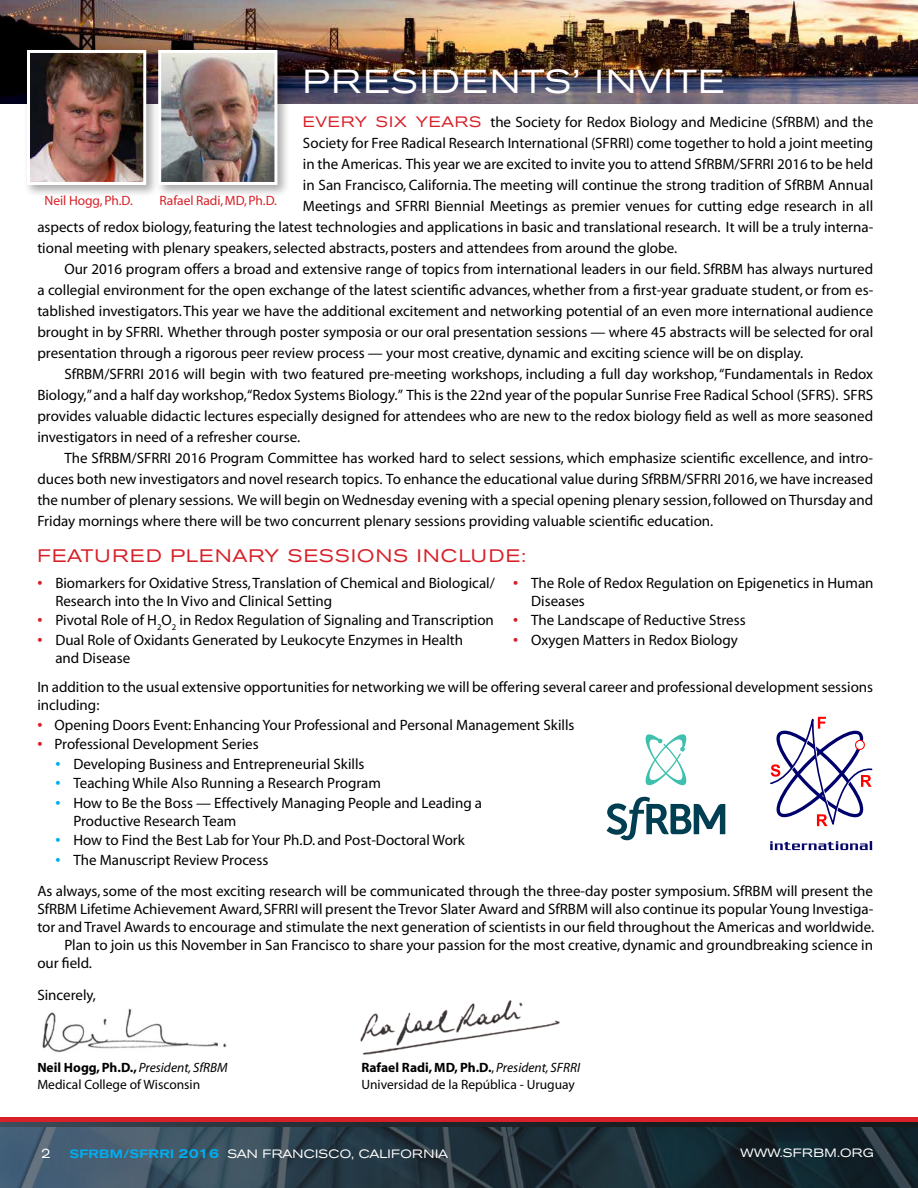
<style>
.page{position:relative;width:918px;height:1188px;background:#fff}
.page>*{position:absolute;margin:0;border:0;box-sizing:border-box;transform-origin:0 0}
.t1{font:expanded 33px "Akzidenz Grotesk BE";letter-spacing:.05em;color:#fff}
.t2{font:expanded 18px "Akzidenz Grotesk BE";letter-spacing:.07em;color:#d72027}
.t3{font:15px/18px "Myriad";color:#000}
.t4{font:700 13.5px "Myriad";color:#000}
.t5{font:13.5px "Myriad";color:#000}
.t6{font:13.5px "Myriad";letter-spacing:-.005em;color:#d72027}
.t7{font:expanded 12px "Akzidenz Grotesk BE";letter-spacing:.02em;color:#fff}
.s1{font-family:"Akzidenz Grotesk BE";font-stretch:expanded;color:#d72027}
.s2{font-weight:700;color:#d72027}
.s3{font-weight:700;color:#00aeef}
.s4{font-weight:400;font-style:italic}
.s5{font-weight:400}
.s6{font-size:13.5px}
.s7{font-weight:500;color:#00aeef}
.s8{font-weight:500;font-size:13.5px;color:#00aeef}
</style>
<div class="page">
<div style="left:0;top:1117px;width:918px;height:25px;background:linear-gradient(to right,#d72027,#d72027)"></div>
<svg style="left:0;top:1123px;width:918px;height:5px;background:#232d35"></svg>
<img style="left:0;top:1128px;width:918px;height:60px">
<img style="left:42px;top:1008px;width:185px;height:45px">
<img style="left:0;top:0;width:918px;height:104px">
<div style="left:24px;top:47px;width:135px;height:151px;background:#000;opacity:.33"></div>
<img style="left:31px;top:54px;width:111px;height:127px">
<div style="left:27px;top:50px;width:119px;height:135px;border:3px solid #fff"></div>
<div style="left:155px;top:47px;width:135px;height:151px;background:#000;opacity:.33"></div>
<img style="left:162px;top:54px;width:111px;height:127px">
<div style="left:158px;top:50px;width:119px;height:135px;border:3px solid #fff"></div>
<img style="left:360px;top:1000px;width:200px;height:55px">
<svg style="left:607px;top:797px;width:118px;height:43px"></svg>
<svg style="left:645px;top:734px;width:42px;height:52px"></svg>
<svg style="left:770px;top:841px;width:102px;height:9px"></svg>
<svg style="left:770px;top:717px;width:103px;height:110px"></svg>
<h1 class="t1" style="left:303px;top:62px;width:423px">PRESIDENTS’ INVITE</h1>
<p class="t3" style="left:303px;top:114px;width:572px"><span class="s1">EVERY SIX YEARS</span> the Society for Redox Biology and Medicine (SfRBM) and the</p>
<p class="t3" style="left:303px;top:135px;width:572px">Society for Free Radical Research International (SFRRI) come together to hold a joint meeting</p>
<p class="t3" style="left:303px;top:156px;width:572px">in the Americas. This year we are excited to invite you to attend SfRBM/SFRRI 2016 to be held</p>
<p class="t3" style="left:303px;top:177px;width:572px">in San Francisco, California. The meeting will continue the strong tradition of SfRBM Annual</p>
<p class="t3" style="left:303px;top:198px;width:572px">Meetings and SFRRI Biennial Meetings as premier venues for cutting edge research in all</p>
<p class="t3" style="left:37px;top:219px;width:838px">aspects of redox biology, featuring the latest technologies and applications in basic and translational research. It will be a truly interna-</p>
<p class="t3" style="left:37px;top:240px;width:641px">tional meeting with plenary speakers, selected abstracts, posters and attendees from around the globe.</p>
<p class="t3" style="left:64px;top:261px;width:810px">Our 2016 program offers a broad and extensive range of topics from international leaders in our field. SfRBM has always nurtured</p>
<p class="t3" style="left:37px;top:282px;width:837px">a collegial environment for the open exchange of the latest scientific advances, whether from a first-year graduate student, or from es-</p>
<p class="t3" style="left:37px;top:303px;width:837px">tablished investigators. This year we have the additional excitement and networking potential of an even more international audience</p>
<p class="t3" style="left:37px;top:324px;width:838px">brought in by SFRRI. Whether through poster symposia or our oral presentation sessions — where 45 abstracts will be selected for oral</p>
<p class="t3" style="left:37px;top:345px;width:767px">presentation through a rigorous peer review process — your most creative, dynamic and exciting science will be on display.</p>
<p class="t3" style="left:64px;top:366px;width:810px">SfRBM/SFRRI 2016 will begin with two featured pre-meeting workshops, including a full day workshop, “Fundamentals in Redox</p>
<p class="t3" style="left:37px;top:387px;width:837px">Biology,” and a half day workshop, “Redox Systems Biology.” This is the 22nd year of the popular Sunrise Free Radical School (SFRS). SFRS</p>
<p class="t3" style="left:37px;top:408px;width:837px">provides valuable didactic lectures especially designed for attendees who are new to the redox biology field as well as more seasoned</p>
<p class="t3" style="left:37px;top:429px;width:264px">investigators in need of a refresher course.</p>
<p class="t3" style="left:64px;top:450px;width:810px">The SfRBM/SFRRI 2016 Program Committee has worked hard to select sessions, which emphasize scientific excellence, and intro-</p>
<p class="t3" style="left:37px;top:471px;width:837px">duces both new investigators and novel research topics. To enhance the educational value during SfRBM/SFRRI 2016, we have increased</p>
<p class="t3" style="left:37px;top:492px;width:837px">the number of plenary sessions. We will begin on Wednesday evening with a special opening plenary session, followed on Thursday and</p>
<p class="t3" style="left:37px;top:513px;width:678px">Friday mornings where there will be two concurrent plenary sessions providing valuable scientific education.</p>
<p class="t2" style="left:37px;top:545px;width:490px">FEATURED PLENARY SESSIONS INCLUDE:</p>
<p class="t6" style="left:45px;top:194px;width:90px">Neil Hogg, Ph.D.</p>
<p class="t6" style="left:160px;top:194px;width:119px">Rafael Radi, MD, Ph.D.</p>
<p class="t3" style="left:55px;top:574px;width:441px;text-indent:-18px"><span class="s2">•</span> Biomarkers for Oxidative Stress, Translation of Chemical and Biological/<br>Research into the In Vivo and Clinical Setting</p>
<p class="t3" style="left:37px;top:612px;width:458px"><span class="s2">•</span> Pivotal Role of H<sub>2</sub>O<sub>2</sub> in Redox Regulation of Signaling and Transcription</p>
<p class="t3" style="left:55px;top:631px;width:409px;text-indent:-18px"><span class="s2">•</span> Dual Role of Oxidants Generated by Leukocyte Enzymes in Health and Disease</p>
<p class="t3" style="left:531px;top:574px;width:344px;text-indent:-18px"><span class="s2">•</span> The Role of Redox Regulation on Epigenetics in Human<br>Diseases</p>
<p class="t3" style="left:513px;top:612px;width:234px"><span class="s2">•</span> The Landscape of Reductive Stress</p>
<p class="t3" style="left:513px;top:631px;width:226px"><span class="s2">•</span> Oxygen Matters in Redox Biology</p>
<p class="t3" style="left:37px;top:679px;width:837px">In addition to the usual extensive opportunities for networking we will be offering several career and professional development sessions including:</p>
<p class="t3" style="left:37px;top:716px;width:539px"><span class="s2">•</span> Opening Doors Event: Enhancing Your Professional and Personal Management Skills</p>
<p class="t3" style="left:37px;top:736px;width:223px"><span class="s2">•</span> Professional Development Series</p>
<p class="t3" style="left:55px;top:755px;width:311px"><span class="s3">•</span> Developing Business and Entrepreneurial Skills</p>
<p class="t3" style="left:55px;top:775px;width:327px"><span class="s3">•</span> Teaching While Also Running a Research Program</p>
<p class="t3" style="left:73px;top:794px;width:410px;text-indent:-18px"><span class="s3">•</span> How to Be the Boss — Effectively Managing People and Leading a<br>Productive Research Team</p>
<p class="t3" style="left:55px;top:832px;width:411px"><span class="s3">•</span> How to Find the Best Lab for Your Ph.D. and Post-Doctoral Work</p>
<p class="t3" style="left:37px;top:845px;width:837px;line-height:31.5px;text-indent:18px"><span class="s3">•</span> The Manuscript Review Process<br>As always, some of the most exciting research will be communicated through the three-day poster symposium. SfRBM will present the</p>
<p class="t3" style="left:37px;top:901px;width:837px">SfRBM Lifetime Achievement Award, SFRRI will present the Trevor Slater Award and SfRBM will also continue its popular Young Investiga-</p>
<p class="t3" style="left:37px;top:919px;width:838px">tor and Travel Awards to encourage and stimulate the next generation of scientists in our field throughout the Americas and worldwide.</p>
<p class="t3" style="left:64px;top:937px;width:810px">Plan to join us this November in San Francisco to share your passion for the most creative, dynamic and groundbreaking science in</p>
<p class="t3" style="left:37px;top:955px;width:56px">our field.</p>
<p class="t3" style="left:37px;top:986px;width:60px">Sincerely,</p>
<p class="t4" style="left:37px;top:1061px;width:192px">Neil Hogg, Ph.D., <span class="s4">President, SfRBM</span></p>
<p class="t4" style="left:361px;top:1061px;width:221px">Rafael Radi, MD, Ph.D.<span class="s5">,</span> <span class="s4">President, SFRRI</span></p>
<p class="t5" style="left:37px;top:1077px;width:164px">Medical College of Wisconsin</p>
<p class="t5" style="left:361px;top:1077px;width:215px">Universidad de la República - Uruguay</p>
<p class="t7" style="left:41px;top:1147px;width:409px"><span class="s6">2</span> <span class="s7">SFRBM/SFRRI</span> <span class="s8">2016</span> SAN FRANCISCO, CALIFORNIA</p>
<p class="t7" style="left:741px;top:1146px;width:135px">WWW.SFRBM.ORG</p>
</div>
